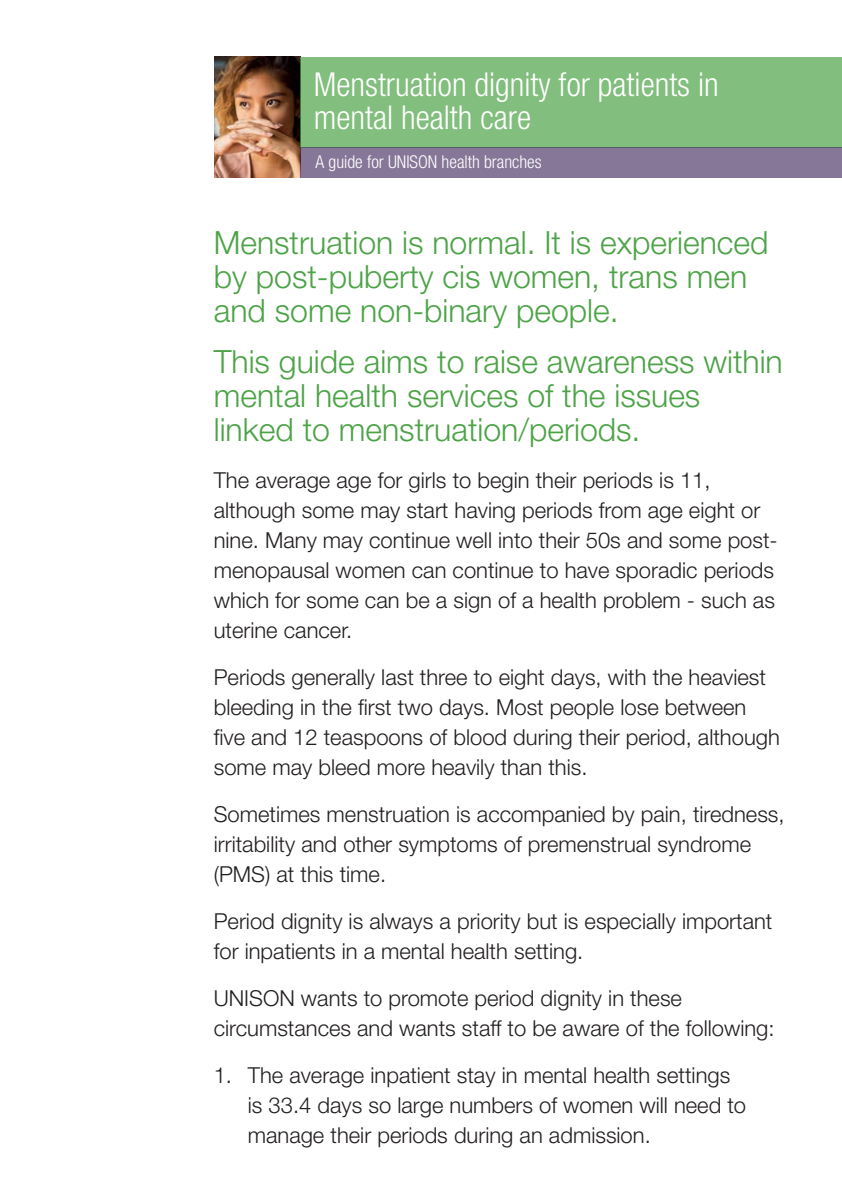
<style>
.page{position:relative;width:842px;height:1191px;background:#fff}
.page>*{position:absolute;margin:0;border:0;box-sizing:border-box;transform-origin:0 0}
.t1{font:300 condensed 33px/33px "Helvetica Neue";color:#fff}
.t2{font:300 32px/34px "Helvetica Neue";color:#4ca346}
.t3{font:300 22px/30px "Helvetica Neue";color:#231f20}
.t4{font:300 condensed 17.6px "Helvetica Neue";color:#fff}
</style>
<div class="page">
<img style="left:215px;top:57px;width:86px;height:120px">
<div style="left:301px;top:57px;width:541px;height:90px;background:#82be7d"></div>
<div style="left:301px;top:147px;width:541px;height:30px;background:#867798"></div>
<h1 class="t1" style="left:314px;top:67px;width:406px">Menstruation dignity for patients in mental health care</h1>
<p class="t4" style="left:315px;top:152px;width:228px">A guide for UNISON health branches</p>
<h2 class="t2" style="left:214px;top:225px;width:556px">Menstruation is normal. It is experienced by post-puberty cis women, trans men and some non-binary people.</h2>
<h2 class="t2" style="left:214px;top:344px;width:570px">This guide aims to raise awareness within mental health services of the issues linked to menstruation/periods.</h2>
<p class="t3" style="left:214px;top:464px;width:565px">The average age for girls to begin their periods is 11, although some may start having periods from age eight or nine. Many may continue well into their 50s and some post&shy;menopausal women can continue to have sporadic periods which for some can be a sign of a health problem - such as uterine cancer.</p>
<p class="t3" style="left:214px;top:661px;width:568px">Periods generally last three to eight days, with the heaviest bleeding in the first two days. Most people lose between five and 12 teaspoons of blood during their period, although some may bleed more heavily than this.</p>
<p class="t3" style="left:214px;top:799px;width:572px">Sometimes menstruation is accompanied by pain, tiredness, irritability and other symptoms of premenstrual syndrome (PMS) at this time.</p>
<p class="t3" style="left:214px;top:906px;width:560px">Period dignity is always a priority but is especially important for inpatients in a mental health setting.</p>
<p class="t3" style="left:214px;top:983px;width:562px">UNISON wants to promote period dignity in these circumstances and wants staff to be aware of the following:</p>
<p class="t3" style="left:248px;top:1060px;width:500px;text-indent:-34px">1. The average inpatient stay in mental health settings is 33.4 days so large numbers of women will need to manage their periods during an admission.</p>
</div>
